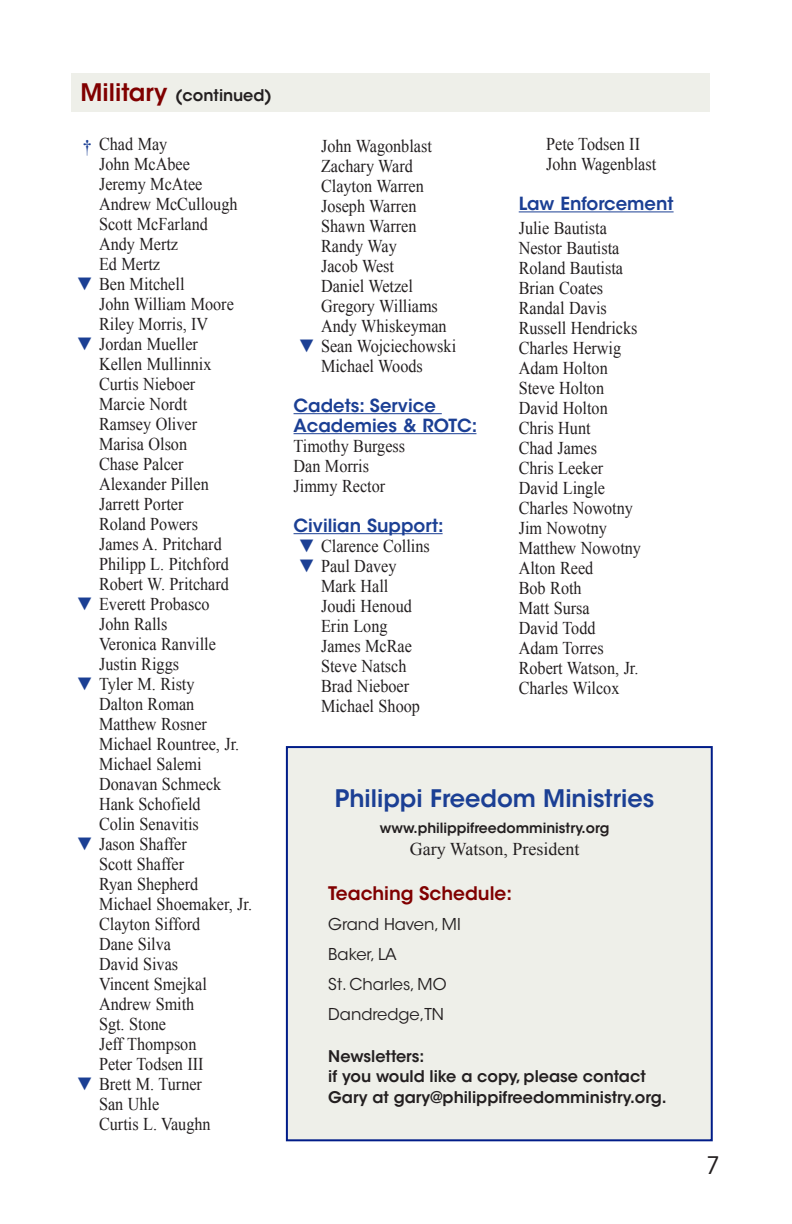
<style>
.page{position:relative;width:792px;height:1224px;background:#fff}
.page>*{position:absolute;margin:0;border:0;box-sizing:border-box;transform-origin:0 0}
.t1{font:600 24px "ITC Avant Garde Std";color:#1b3f94}
.t2{font:24px "ITC Avant Garde Std";color:#231f20}
.Phillipi_7_pt_desc_b{font:600 18.6px "ITC Avant Garde Std";color:#800000}
.t3{font:18px/20px "Times New Roman";color:#231f20;scale:.9 1}
.t4{font:600 18px/20px "ITC Avant Garde Std";color:#1b3f94}
.t5{font:18px "Times New Roman";color:#231f20}
.Phillipi_7_pt_desc_b-2{font:16.2px "ITC Avant Garde Std";color:#231f20}
.Phillipi_7_pt_desc_b-3{font:600 16px/20.8px "ITC Avant Garde Std";color:#231f20}
.Phillipi_7_pt_desc_b-4{font:600 14px "ITC Avant Garde Std";color:#231f20}
.s1{font-size:24px;color:#800000}
.s2{font-weight:700;color:#1b3f94}
.s3{color:#1b3f94}
</style>
<div class="page">
<hr style="left:294px;top:413px;width:148px;height:1px;background:#1b3f94">
<hr style="left:294px;top:433px;width:182px;height:1px;background:#1b3f94">
<hr style="left:294px;top:533px;width:149px;height:1px;background:#1b3f94">
<hr style="left:519px;top:211px;width:155px;height:1px;background:#1b3f94">
<div style="left:72px;top:73px;width:638px;height:38px;background:#eeefe9"></div>
<div style="left:286px;top:746px;width:427px;height:395px;background:#eeefe9;border:2px solid #001c88"></div>
<p class="Phillipi_7_pt_desc_b-3" style="left:81px;top:85px;width:193px"><span class="s1">Military</span> (continued)</p>
<p class="t3" style="left:83px;top:134px;width:95px"><span class="s2">†</span> Chad May</p>
<p class="t3" style="left:99px;top:154px;width:102px">John McAbee</p>
<p class="t3" style="left:99px;top:174px;width:116px">Jeremy McAtee</p>
<p class="t3" style="left:99px;top:194px;width:155px">Andrew McCullough</p>
<p class="t3" style="left:99px;top:214px;width:122px">Scott McFarland</p>
<p class="t3" style="left:99px;top:234px;width:89px">Andy Mertz</p>
<p class="t3" style="left:99px;top:254px;width:69px">Ed Mertz</p>
<p class="t3" style="left:77px;top:274px;width:120px"><span class="s3">▼</span> Ben Mitchell</p>
<p class="t3" style="left:99px;top:294px;width:151px">John William Moore</p>
<p class="t3" style="left:99px;top:314px;width:123px">Riley Morris, IV</p>
<p class="t3" style="left:77px;top:334px;width:135px"><span class="s3">▼</span> Jordan Mueller</p>
<p class="t3" style="left:99px;top:354px;width:126px">Kellen Mullinnix</p>
<p class="t3" style="left:99px;top:374px;width:108px">Curtis Nieboer</p>
<p class="t3" style="left:99px;top:394px;width:99px">Marcie Nordt</p>
<p class="t3" style="left:99px;top:414px;width:110px">Ramsey Oliver</p>
<p class="t3" style="left:99px;top:434px;width:99px">Marisa Olson</p>
<p class="t3" style="left:99px;top:454px;width:95px">Chase Palcer</p>
<p class="t3" style="left:99px;top:474px;width:123px">Alexander Pillen</p>
<p class="t3" style="left:99px;top:494px;width:95px">Jarrett Porter</p>
<p class="t3" style="left:99px;top:514px;width:111px">Roland Powers</p>
<p class="t3" style="left:99px;top:534px;width:138px">James A. Pritchard</p>
<p class="t3" style="left:99px;top:554px;width:146px">Philipp L. Pitchford</p>
<p class="t3" style="left:99px;top:574px;width:146px">Robert W. Pritchard</p>
<p class="t3" style="left:77px;top:594px;width:148px"><span class="s3">▼</span> Everett Probasco</p>
<p class="t3" style="left:99px;top:614px;width:77px">John Ralls</p>
<p class="t3" style="left:99px;top:634px;width:131px">Veronica Ranville</p>
<p class="t3" style="left:99px;top:654px;width:90px">Justin Riggs</p>
<p class="t3" style="left:77px;top:674px;width:132px"><span class="s3">▼</span> Tyler M. Risty</p>
<p class="t3" style="left:99px;top:694px;width:107px">Dalton Roman</p>
<p class="t3" style="left:99px;top:714px;width:121px">Matthew Rosner</p>
<p class="t3" style="left:99px;top:734px;width:157px">Michael Rountree, Jr.</p>
<p class="t3" style="left:99px;top:754px;width:115px">Michael Salemi</p>
<p class="t3" style="left:99px;top:774px;width:137px">Donavan Schmeck</p>
<p class="t3" style="left:99px;top:794px;width:114px">Hank Schofield</p>
<p class="t3" style="left:99px;top:814px;width:112px">Colin Senavitis</p>
<p class="t3" style="left:77px;top:834px;width:123px"><span class="s3">▼</span> Jason Shaffer</p>
<p class="t3" style="left:99px;top:854px;width:96px">Scott Shaffer</p>
<p class="t3" style="left:99px;top:874px;width:112px">Ryan Shepherd</p>
<p class="t3" style="left:99px;top:894px;width:172px">Michael Shoemaker, Jr.</p>
<p class="t3" style="left:99px;top:914px;width:114px">Clayton Sifford</p>
<p class="t3" style="left:99px;top:934px;width:81px">Dane Silva</p>
<p class="t3" style="left:99px;top:954px;width:89px">David Sivas</p>
<p class="t3" style="left:99px;top:974px;width:121px">Vincent Smejkal</p>
<p class="t3" style="left:99px;top:994px;width:107px">Andrew Smith</p>
<p class="t3" style="left:99px;top:1014px;width:76px">Sgt. Stone</p>
<p class="t3" style="left:99px;top:1034px;width:110px">Jeff Thompson</p>
<p class="t3" style="left:99px;top:1054px;width:118px">Peter Todsen III</p>
<p class="t3" style="left:77px;top:1074px;width:140px"><span class="s3">▼</span> Brett M. Turner</p>
<p class="t3" style="left:99px;top:1094px;width:68px">San Uhle</p>
<p class="t3" style="left:99px;top:1114px;width:126px">Curtis L. Vaughn</p>
<p class="t3" style="left:321px;top:136px;width:125px">John Wagonblast</p>
<p class="t3" style="left:321px;top:156px;width:104px">Zachary Ward</p>
<p class="t3" style="left:321px;top:176px;width:116px">Clayton Warren</p>
<p class="t3" style="left:321px;top:196px;width:108px">Joseph Warren</p>
<p class="t3" style="left:321px;top:216px;width:108px">Shawn Warren</p>
<p class="t3" style="left:321px;top:236px;width:86px">Randy Way</p>
<p class="t3" style="left:321px;top:256px;width:83px">Jacob West</p>
<p class="t3" style="left:321px;top:276px;width:104px">Daniel Wetzel</p>
<p class="t3" style="left:321px;top:296px;width:131px">Gregory Williams</p>
<p class="t3" style="left:321px;top:316px;width:141px">Andy Whiskeyman</p>
<p class="t3" style="left:299px;top:336px;width:176px"><span class="s3">▼</span> Sean Wojciechowski</p>
<p class="t3" style="left:321px;top:356px;width:115px">Michael Woods</p>
<p class="t4" style="left:294px;top:395px;width:185px">Cadets: Service<br>Academies &amp; ROTC:</p>
<p class="t3" style="left:294px;top:436px;width:125px">Timothy Burgess</p>
<p class="t3" style="left:294px;top:456px;width:85px">Dan Morris</p>
<p class="t3" style="left:294px;top:476px;width:103px">Jimmy Rector</p>
<p class="t4" style="left:294px;top:515px;width:152px">Civilian Support:</p>
<p class="t3" style="left:299px;top:536px;width:146px"><span class="s3">▼</span> Clarence Collins</p>
<p class="t3" style="left:299px;top:556px;width:109px"><span class="s3">▼</span> Paul Davey</p>
<p class="t3" style="left:321px;top:576px;width:76px">Mark Hall</p>
<p class="t3" style="left:321px;top:596px;width:102px">Joudi Henoud</p>
<p class="t3" style="left:321px;top:616px;width:75px">Erin Long</p>
<p class="t3" style="left:321px;top:636px;width:102px">James McRae<br>Steve Natsch</p>
<p class="t3" style="left:321px;top:676px;width:99px">Brad Nieboer</p>
<p class="t3" style="left:321px;top:696px;width:111px">Michael Shoop</p>
<p class="t3" style="left:546px;top:134px;width:106px">Pete Todsen II</p>
<p class="t3" style="left:546px;top:154px;width:124px">John Wagenblast</p>
<p class="t4" style="left:519px;top:194px;width:156px">Law Enforcement</p>
<p class="t3" style="left:519px;top:218px;width:99px">Julie Bautista</p>
<p class="t3" style="left:519px;top:238px;width:113px">Nestor Bautista</p>
<p class="t3" style="left:519px;top:258px;width:117px">Roland Bautista</p>
<p class="t3" style="left:519px;top:278px;width:95px">Brian Coates</p>
<p class="t3" style="left:519px;top:298px;width:99px">Randal Davis</p>
<p class="t3" style="left:519px;top:318px;width:133px">Russell Hendricks</p>
<p class="t3" style="left:519px;top:338px;width:115px">Charles Herwig</p>
<p class="t3" style="left:519px;top:358px;width:100px">Adam Holton</p>
<p class="t3" style="left:519px;top:378px;width:96px">Steve Holton</p>
<p class="t3" style="left:519px;top:398px;width:100px">David Holton</p>
<p class="t3" style="left:519px;top:418px;width:81px">Chris Hunt</p>
<p class="t3" style="left:519px;top:438px;width:88px">Chad James</p>
<p class="t3" style="left:519px;top:458px;width:95px">Chris Leeker</p>
<p class="t3" style="left:519px;top:478px;width:97px">David Lingle</p>
<p class="t3" style="left:519px;top:498px;width:128px">Charles Nowotny</p>
<p class="t3" style="left:519px;top:518px;width:99px">Jim Nowotny</p>
<p class="t3" style="left:519px;top:538px;width:137px">Matthew Nowotny</p>
<p class="t3" style="left:519px;top:558px;width:84px">Alton Reed</p>
<p class="t3" style="left:519px;top:578px;width:71px">Bob Roth</p>
<p class="t3" style="left:519px;top:598px;width:80px">Matt Sursa</p>
<p class="t3" style="left:519px;top:618px;width:87px">David Todd</p>
<p class="t3" style="left:519px;top:638px;width:96px">Adam Torres</p>
<p class="t3" style="left:519px;top:658px;width:135px">Robert Watson, Jr.</p>
<p class="t3" style="left:519px;top:678px;width:113px">Charles Wilcox</p>
<p class="t1" style="left:335px;top:783px;width:321px">Philippi Freedom Ministries</p>
<p class="Phillipi_7_pt_desc_b-4" style="left:380px;top:819px;width:231px">www.philippifreedomministry.org</p>
<p class="t5" style="left:410px;top:837px;width:171px">Gary Watson, President</p>
<p class="Phillipi_7_pt_desc_b" style="left:328px;top:881px;width:185px">Teaching Schedule:</p>
<p class="Phillipi_7_pt_desc_b-2" style="left:328px;top:914px;width:134px">Grand Haven, MI</p>
<p class="Phillipi_7_pt_desc_b-2" style="left:328px;top:944px;width:70px">Baker, LA</p>
<p class="Phillipi_7_pt_desc_b-2" style="left:328px;top:974px;width:120px">St. Charles, MO</p>
<p class="Phillipi_7_pt_desc_b-2" style="left:328px;top:1004px;width:117px">Dandredge,TN</p>
<p class="Phillipi_7_pt_desc_b-3" style="left:328px;top:1045px;width:340px">Newsletters:<br>if you would like a copy, please contact<br>Gary at gary@philippifreedomministry.org.</p>
<p class="t2" style="left:706px;top:1151px;width:15px">7</p>
</div>
